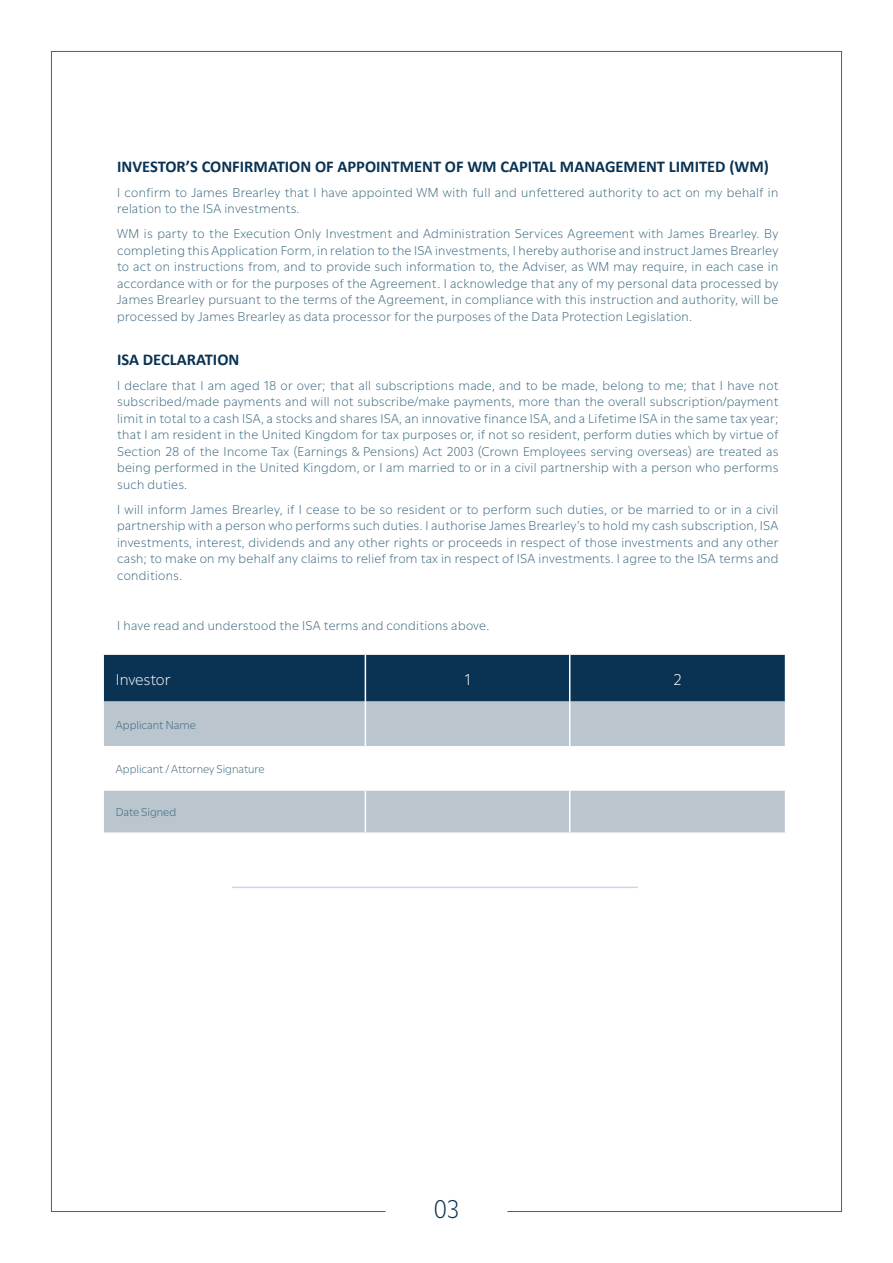
<style>
.page{position:relative;width:893px;height:1263px;background:#fff}
.page>*{position:absolute;margin:0;border:0;box-sizing:border-box;transform-origin:0 0}
.t1{font:300 27px "Utile";color:#093253}
.Paragraph{font:700 16.5px "Calibri";color:#093253}
.Paragraph-2{font:300 16.5px "Utile";color:#fff}
.Paragraph-3{font:300 13.5px/16.5px "Utile";letter-spacing:.025em;color:#39677e;text-align:justify}
.Paragraph-4{font:300 12px "Utile";color:#39677e}
</style>
<div class="page">
<div style="left:51px;top:51px;width:791px;height:1161px;background:#fff;border:1px solid #39677e"></div>
<div style="left:386px;top:1169px;width:121px;height:63px;background:#fff"></div>
<div style="left:104px;top:655px;width:681px;height:46px;background:#093253"></div>
<div style="left:104px;top:701px;width:681px;height:131px;background:#bac5ce"></div>
<svg style="left:104px;top:747px;width:681px;height:42px"></svg>
<hr style="left:365px;top:655px;width:1px;height:46px;background:#fff">
<hr style="left:569px;top:655px;width:1px;height:46px;background:#fff">
<hr style="left:365px;top:701px;width:1px;height:45px;background:#fff">
<hr style="left:569px;top:701px;width:1px;height:45px;background:#fff">
<hr style="left:365px;top:747px;width:1px;height:42px;background:#fff">
<hr style="left:569px;top:747px;width:1px;height:42px;background:#fff">
<hr style="left:365px;top:791px;width:1px;height:41px;background:#fff">
<hr style="left:569px;top:791px;width:1px;height:41px;background:#fff">
<hr style="left:102px;top:746px;width:263px;height:1px;background:#fff">
<hr style="left:365px;top:746px;width:205px;height:1px;background:#fff">
<hr style="left:570px;top:746px;width:216px;height:1px;background:#fff">
<hr style="left:102px;top:789px;width:263px;height:2px;background:#fff">
<hr style="left:365px;top:789px;width:205px;height:2px;background:#fff">
<hr style="left:570px;top:789px;width:216px;height:2px;background:#fff">
<hr style="left:233px;top:886px;width:404px;height:2px;background:#ccd6e8">
<p class="Paragraph" style="left:117px;top:154px;width:653px">INVESTOR’S CONFIRMATION OF APPOINTMENT OF WM CAPITAL MANAGEMENT LIMITED (WM)</p>
<p class="Paragraph-3" style="left:117px;top:183px;width:663px">I confirm to James Brearley that I have appointed WM with full and unfettered authority to act on my behalf in relation to the ISA investments.</p>
<p class="Paragraph-3" style="left:117px;top:224px;width:663px">WM is party to the Execution Only Investment and Administration Services Agreement with James Brearley. By completing this Application Form, in relation to the ISA investments, I hereby authorise and instruct James Brearley to act on instructions from, and to provide such information to, the Adviser, as WM may require, in each case in accordance with or for the purposes of the Agreement. I acknowledge that any of my personal data processed by James Brearley pursuant to the terms of the Agreement, in compliance with this instruction and authority, will be processed by James Brearley as data processor for the purposes of the Data Protection Legislation.</p>
<p class="Paragraph" style="left:117px;top:347px;width:124px">ISA DECLARATION</p>
<p class="Paragraph-3" style="left:117px;top:376px;width:663px">I declare that I am aged 18 or over; that all subscriptions made, and to be made, belong to me; that I have not subscribed/made payments and will not subscribe/make payments, more than the overall subscription/payment limit in total to a cash ISA, a stocks and shares ISA, an innovative finance ISA, and a Lifetime ISA in the same tax year; that I am resident in the United Kingdom for tax purposes or, if not so resident, perform duties which by virtue of Section 28 of the Income Tax (Earnings &amp; Pensions) Act 2003 (Crown Employees serving overseas) are treated as being performed in the United Kingdom, or I am married to or in a civil partnership with a person who performs such duties.</p>
<p class="Paragraph-3" style="left:117px;top:500px;width:663px">I will inform James Brearley, if I cease to be so resident or to perform such duties, or be married to or in a civil partnership with a person who performs such duties. I authorise James Brearley’s to hold my cash subscription, ISA investments, interest, dividends and any other rights or proceeds in respect of those investments and any other cash; to make on my behalf any claims to relief from tax in respect of ISA investments. I agree to the ISA terms and conditions.</p>
<p class="Paragraph-3" style="left:117px;top:616px;width:374px">I have read and understood the ISA terms and conditions above.</p>
<p class="Paragraph-2" style="left:116px;top:666px;width:56px">Investor</p>
<p class="Paragraph-2" style="left:465px;top:666px;width:7px">1</p>
<p class="Paragraph-2" style="left:674px;top:666px;width:10px">2</p>
<p class="Paragraph-4" style="left:116px;top:715px;width:81px">Applicant Name</p>
<p class="Paragraph-4" style="left:116px;top:760px;width:150px">Applicant / Attorney Signature</p>
<p class="Paragraph-4" style="left:116px;top:803px;width:62px">Date Signed</p>
<h1 class="t1" style="left:434px;top:1188px;width:27px">03</h1>
</div>
